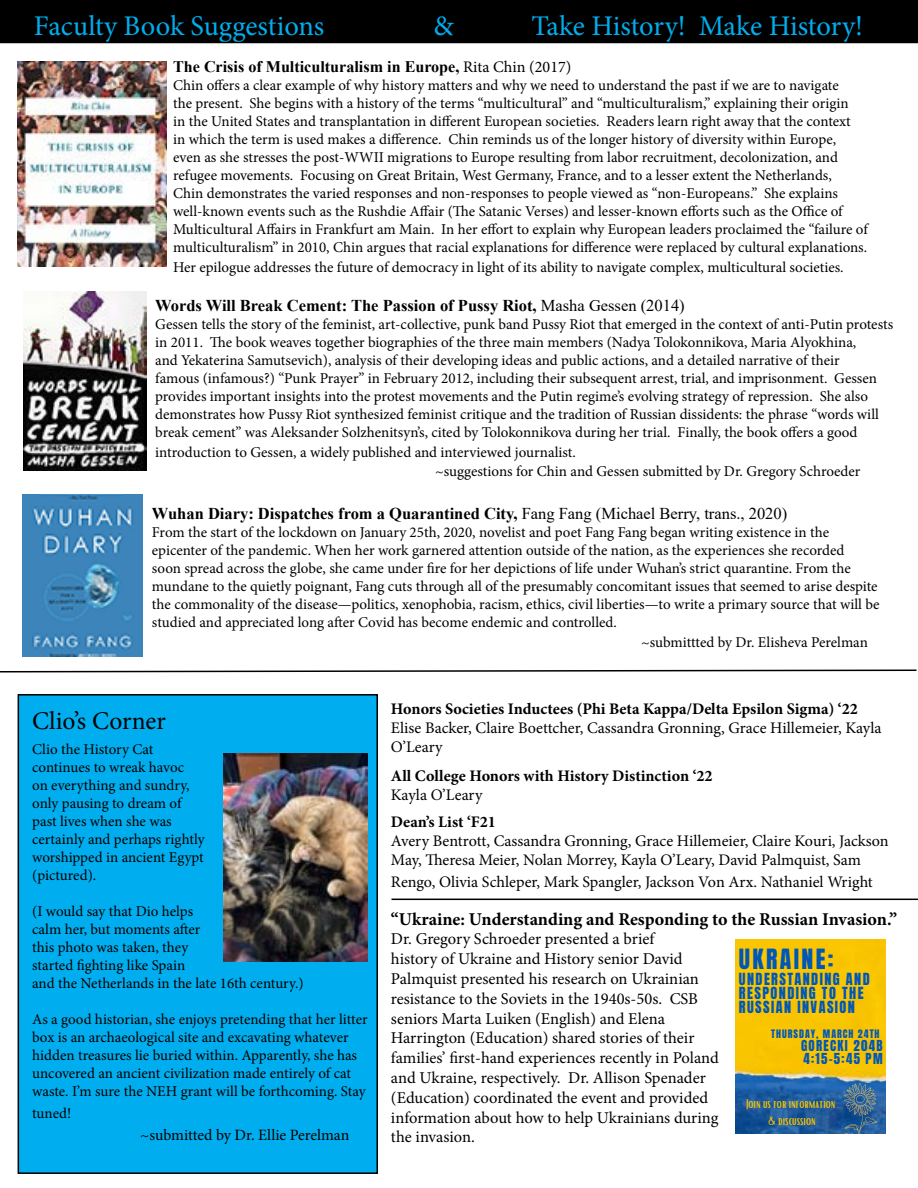
<style>
.page{position:relative;width:918px;height:1188px;background:#fff}
.page>*{position:absolute;margin:0;border:0;box-sizing:border-box;transform-origin:0 0}
.t1{font:28.5px "Minion Pro";letter-spacing:-.005em;color:#00aeef}
.t2{font:25.5px "Minion Pro";color:#000}
.t3{font:23.7px "Anton";letter-spacing:.1em;color:#0057b7}
.t4{font:700 18px "Minion Pro";color:#000}
.t5{font:16.5px/19.8px "Minion Pro";color:#000}
.t6{font:700 16.5px "Times New Roman";color:#000}
.t7{font:16.2px/19.4px "Minion Pro";color:#000}
.t8{font:700 16.2px "Minion Pro";color:#000}
.t9{font:700 16.2px "Times New Roman";color:#000}
.t10{font:15.75px "Minion Pro";letter-spacing:-.005em;color:#000}
.t11{font:15px/18.1px "Minion Pro";color:#000}
.t12{font:14.25px/14.1px "Anton";letter-spacing:.1em;color:#0057b7}
.t13{font:12.9px/12.8px "Anton";letter-spacing:.1em;color:#0057b7}
.t14{font:12px/16.8px "Bright";color:#f9c500;text-align:center}
.t15{font:9.9px "Anton";letter-spacing:.1em;color:#0057b7}
.s1{font-family:"Minion Pro";font-weight:400}
.s2{font-weight:400}
</style>
<div class="page">
<div style="left:18px;top:695px;width:359px;height:478px;background:#00aeef"></div>
<div style="left:18px;top:694px;width:360px;height:480px;border:2px solid #000"></div>
<div style="left:0;top:0;width:918px;height:43px;background:#000"></div>
<img style="left:223px;top:754px;width:145px;height:207px">
<hr style="left:392px;top:899px;width:526px;height:1px;background:#000">
<img style="left:22px;top:494px;width:121px;height:162px">
<img style="left:18px;top:61px;width:148px;height:205px">
<img style="left:23px;top:292px;width:123px;height:178px">
<img style="left:735px;top:1083px;width:151px;height:51px">
<svg style="left:842px;top:1083px;width:35px;height:51px;background:#3a6995"></svg>
<img style="left:735px;top:940px;width:151px;height:143px">
<svg style="left:0;top:669px;width:917px;height:4px"></svg>
<h1 class="t1" style="left:34px;top:7px;width:292px">Faculty Book Suggestions</h1>
<h1 class="t1" style="left:434px;top:7px;width:22px">&amp;</h1>
<h1 class="t1" style="left:531px;top:7px;width:333px">Take History! Make History!</h1>
<p class="t9" style="left:173px;top:55px;width:400px">The Crisis of Multiculturalism in Europe, <span class="s1">Rita Chin (2017)</span></p>
<p class="t11" style="left:173px;top:76px;width:696px">Chin offers a clear example of why history matters and why we need to understand the past if we are to navigate<br>the present. She begins with a history of the terms “multicultural” and “multiculturalism,” explaining their origin<br>in the United States and transplantation in different European societies. Readers learn right away that the context<br>in which the term is used makes a difference. Chin reminds us of the longer history of diversity within Europe,<br>even as she stresses the post-WWII migrations to Europe resulting from labor recruitment, decolonization, and refugee movements. Focusing on Great Britain, West Germany, France, and to a lesser extent the Netherlands,<br>Chin demonstrates the varied responses and non-responses to people viewed as “non-Europeans.” She explains well-known events such as the Rushdie Affair (The Satanic Verses) and lesser-known efforts such as the Office of Multicultural Affairs in Frankfurt am Main. In her effort to explain why European leaders proclaimed the “failure of multiculturalism” in 2010, Chin argues that racial explanations for difference were replaced by cultural explanations.<br>Her epilogue addresses the future of democracy in light of its ability to navigate complex, multicultural societies.</p>
<p class="t6" style="left:155px;top:294px;width:531px">Words Will Break Cement: The Passion of Pussy Riot, <span class="s2">Masha Gessen (2014)</span></p>
<p class="t11" style="left:155px;top:316px;width:739px">Gessen tells the story of the feminist, art-collective, punk band Pussy Riot that emerged in the context of anti-Putin protests</p>
<p class="t11" style="left:155px;top:334px;width:703px">in 2011. The book weaves together biographies of the three main members (Nadya Tolokonnikova, Maria Alyokhina,</p>
<p class="t11" style="left:155px;top:352px;width:686px">and Yekaterina Samutsevich), analysis of their developing ideas and public actions, and a detailed narrative of their</p>
<p class="t11" style="left:155px;top:370px;width:723px">famous (infamous?) “Punk Prayer” in February 2012, including their subsequent arrest, trial, and imprisonment. Gessen</p>
<p class="t11" style="left:155px;top:388px;width:714px">provides important insights into the protest movements and the Putin regime’s evolving strategy of repression. She also</p>
<p class="t11" style="left:155px;top:406px;width:725px">demonstrates how Pussy Riot synthesized feminist critique and the tradition of Russian dissidents: the phrase “words will</p>
<p class="t11" style="left:155px;top:424px;width:704px">break cement” was Aleksander Solzhenitsyn’s, cited by Tolokonnikova during her trial. Finally, the book offers a good</p>
<p class="t11" style="left:155px;top:443px;width:422px">introduction to Gessen, a widely published and interviewed journalist.</p>
<p class="t11" style="left:435px;top:462px;width:427px">~suggestions for Chin and Gessen submitted by Dr. Gregory Schroeder</p>
<p class="t6" style="left:152px;top:501px;width:637px">Wuhan Diary: Dispatches from a Quarantined City, <span class="s2">Fang Fang (Michael Berry, trans., 2020)</span></p>
<p class="t11" style="left:152px;top:523px;width:729px">From the start of the lockdown on January 25th, 2020, novelist and poet Fang Fang began writing existence in the epicenter of the pandemic. When her work garnered attention outside of the nation, as the experiences she recorded<br>soon spread across the globe, she came under fire for her depictions of life under Wuhan’s strict quarantine. From the mundane to the quietly poignant, Fang cuts through all of the presumably concomitant issues that seemed to arise despite the commonality of the disease—politics, xenophobia, racism, ethics, civil liberties—to write a primary source that will be studied and appreciated long after Covid has become endemic and controlled.</p>
<p class="t11" style="left:641px;top:633px;width:228px">~submittted by Dr. Elisheva Perelman</p>
<h2 class="t2" style="left:32px;top:704px;width:135px">Clio’s Corner</h2>
<p class="t11" style="left:32px;top:741px;width:174px">Clio the History Cat continues to wreak havoc<br>on everything and sundry, only pausing to dream of past lives when she was certainly and perhaps rightly worshipped in ancient Egypt (pictured).</p>
<p class="t11" style="left:32px;top:903px;width:273px">(I would say that Dio helps<br>calm her, but moments after<br>this photo was taken, they<br>started fighting like Spain<br>and the Netherlands in the late 16th century.)</p>
<p class="t11" style="left:32px;top:1011px;width:337px">As a good historian, she enjoys pretending that her litter box is an archaeological site and excavating whatever hidden treasures lie buried within. Apparently, she has uncovered an ancient civilization made entirely of cat waste. I’m sure the NEH grant will be forthcoming. Stay</p>
<p class="t11" style="left:32px;top:1104px;width:41px">tuned!</p>
<p class="t10" style="left:140px;top:1124px;width:211px">~submitted by Dr. Ellie Perelman</p>
<p class="t8" style="left:391px;top:697px;width:468px">Honors Societies Inductees (Phi Beta Kappa/Delta Epsilon Sigma) ‘22</p>
<p class="t7" style="left:391px;top:718px;width:492px">Elise Backer, Claire Boettcher, Cassandra Gronning, Grace Hillemeier, Kayla<br>O’Leary</p>
<p class="t8" style="left:391px;top:764px;width:323px">All College Honors with History Distinction ‘22</p>
<p class="t7" style="left:391px;top:785px;width:93px">Kayla O’Leary</p>
<p class="t8" style="left:391px;top:810px;width:106px">Dean’s List ‘F21</p>
<p class="t7" style="left:391px;top:831px;width:499px">Avery Bentrott, Cassandra Gronning, Grace Hillemeier, Claire Kouri, Jackson<br>May, Theresa Meier, Nolan Morrey, Kayla O’Leary, David Palmquist, Sam</p>
<p class="t7" style="left:391px;top:872px;width:483px">Rengo, Olivia Schleper, Mark Spangler, Jackson Von Arx. Nathaniel Wright</p>
<p class="t4" style="left:391px;top:906px;width:508px">“Ukraine: Understanding and Responding to the Russian Invasion.”</p>
<p class="t5" style="left:391px;top:929px;width:329px">Dr. Gregory Schroeder presented a brief<br>history of Ukraine and History senior David Palmquist presented his research on Ukrainian resistance to the Soviets in the 1940s-50s. CSB seniors Marta Luiken (English) and Elena Harrington (Education) shared stories of their families’ first-hand experiences recently in Poland and Ukraine, respectively. Dr. Allison Spenader (Education) coordinated the event and provided information about how to help Ukrainians during the invasion.</p>
<h3 class="t3" style="left:739px;top:947px;width:96px">UKRAINE:</h3>
<p class="t12" style="left:739px;top:973px;width:132px">UNDERSTANDING AND<br>RESPONDING TO THE<br>RUSSIAN INVASION</p>
<p class="t15" style="left:771px;top:1029px;width:110px">THURSDAY, MARCH 24TH</p>
<p class="t13" style="left:801px;top:1040px;width:83px">GORECKI 204B<br>4:15-5:45 PM</p>
<p class="t14" style="left:746px;top:1095px;width:91px">JOIN US FOR INFORMATION &amp; DISCUSSION</p>
</div>
